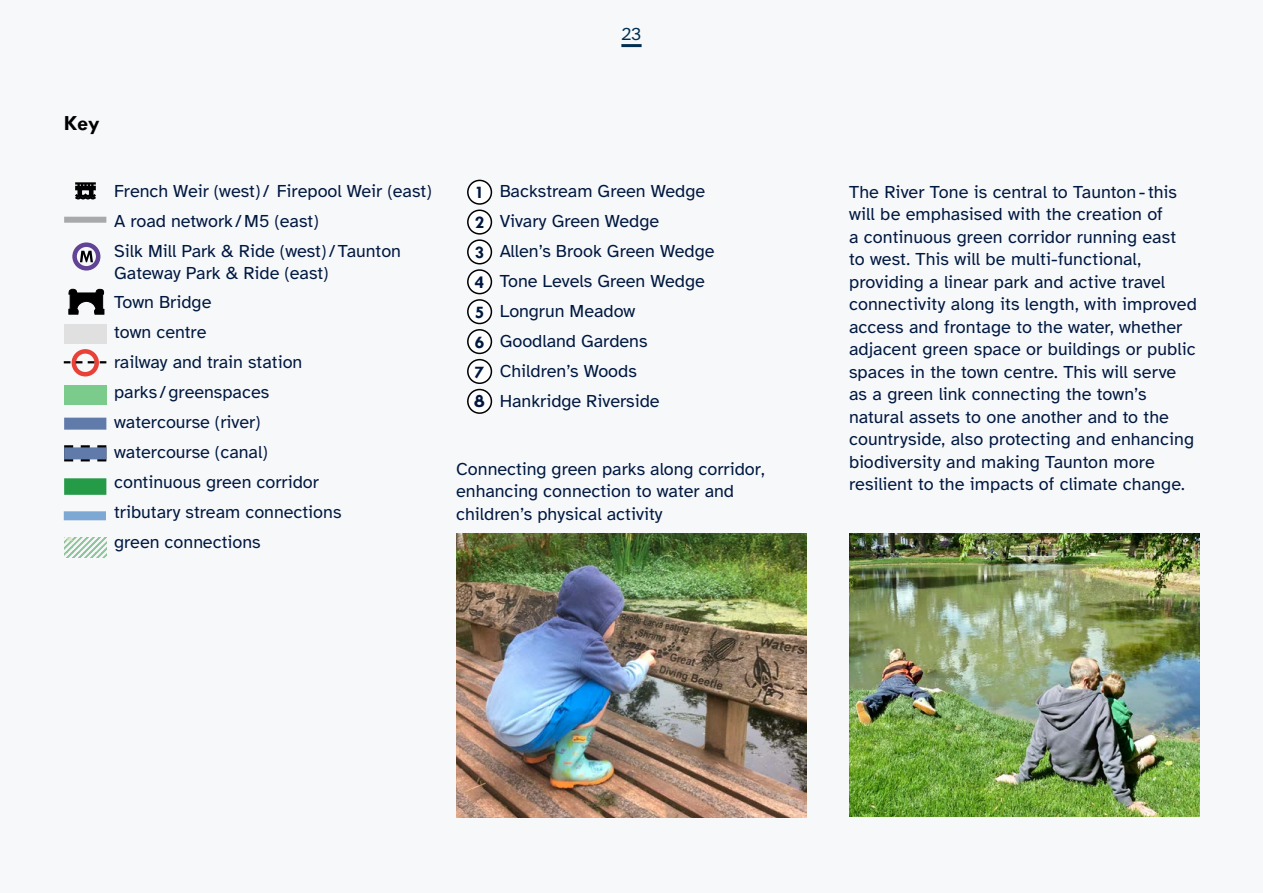
<style>
.page{position:relative;width:1263px;height:893px;background:#f7f8fa}
.page>*{position:absolute;margin:0;border:0;box-sizing:border-box;transform-origin:0 0}
.t1{font:700 21.75px "Tw Cen";color:#000}
.body__P{font:18px/30px "Atkinson Hyperlegible";color:#001840}
.t2{font:700 18px "Tw Cen";color:#001840}
.t3{font:18px "Atkinson Hyperlegible";color:#003154}
.t4{font:700 18px "Atkinson Hyperlegible";color:#001840}
</style>
<div class="page">
<hr style="left:621px;top:44px;width:21px;height:3px;background:#003154">
<svg style="left:64px;top:445px;width:42px;height:16px"></svg>
<div style="left:64px;top:418px;width:42px;height:12px;background:#607aa9"></div>
<div style="left:468px;top:180px;width:23px;height:24px;background:#fff;border-radius:50%"></div>
<div style="left:467px;top:180px;width:25px;height:25px;border:2px solid #000;border-radius:50%"></div>
<div style="left:468px;top:300px;width:23px;height:23px;background:#fff;border-radius:50%"></div>
<div style="left:467px;top:299px;width:25px;height:25px;border:2px solid #000;border-radius:50%"></div>
<div style="left:468px;top:360px;width:23px;height:23px;background:#fff;border-radius:50%"></div>
<div style="left:467px;top:359px;width:25px;height:25px;border:2px solid #000;border-radius:50%"></div>
<div style="left:468px;top:240px;width:23px;height:24px;background:#fff;border-radius:50%"></div>
<div style="left:467px;top:239px;width:25px;height:25px;border:2px solid #000;border-radius:50%"></div>
<div style="left:468px;top:210px;width:23px;height:24px;background:#fff;border-radius:50%"></div>
<div style="left:467px;top:210px;width:25px;height:25px;border:2px solid #000;border-radius:50%"></div>
<div style="left:468px;top:330px;width:23px;height:23px;background:#fff;border-radius:50%"></div>
<div style="left:467px;top:329px;width:25px;height:25px;border:2px solid #000;border-radius:50%"></div>
<div style="left:468px;top:390px;width:23px;height:23px;background:#fff;border-radius:50%"></div>
<div style="left:467px;top:389px;width:25px;height:25px;border:2px solid #000;border-radius:50%"></div>
<div style="left:468px;top:270px;width:23px;height:24px;background:#fff;border-radius:50%"></div>
<div style="left:467px;top:269px;width:25px;height:25px;border:2px solid #000;border-radius:50%"></div>
<div style="left:72px;top:349px;width:27px;height:27px;border:4px solid #e84238;border-radius:50%"></div>
<div style="left:64px;top:217px;width:42px;height:6px;background:#a8a9ab"></div>
<div style="left:64px;top:478px;width:42px;height:17px;background:#259a47"></div>
<div style="left:64px;top:324px;width:42px;height:20px;background:#e1e0e0"></div>
<div style="left:64px;top:386px;width:42px;height:19px;background:#7bcc8c"></div>
<div style="left:72px;top:242px;width:28px;height:29px;border:4px solid #614495;border-radius:50%"></div>
<svg style="left:75px;top:182px;width:21px;height:17px"></svg>
<div style="left:64px;top:511px;width:42px;height:9px;background:#7ea8d4"></div>
<svg style="left:68px;top:288px;width:37px;height:27px"></svg>
<svg style="left:64px;top:538px;width:42px;height:19px"></svg>
<div style="left:64px;top:447px;width:42px;height:12px;background:#607aa9"></div>
<svg style="left:64px;top:361px;width:42px;height:2px"></svg>
<svg style="left:80px;top:251px;width:13px;height:11px"></svg>
<img style="left:456px;top:534px;width:350px;height:283px">
<img style="left:849px;top:534px;width:350px;height:282px">
<p class="t3" style="left:621px;top:24px;width:22px">23</p>
<p class="t1" style="left:64px;top:110px;width:38px">Key</p>
<p class="body__P" style="left:114px;top:176px;width:319px">French Weir (west)/ Firepool Weir (east)<br>A road network /M5 (east)<br>Silk Mill Park &amp; Ride (west)/Taunton</p>
<p class="body__P" style="left:114px;top:258px;width:229px">Gateway Park &amp; Ride (east)<br>Town Bridge<br>town centre<br>railway and train station parks /greenspaces watercourse (river) watercourse (canal) continuous green corridor tributary stream connections green connections</p>
<p class="t2" style="left:475px;top:182px;width:11px">1</p>
<p class="t2" style="left:475px;top:212px;width:11px">2</p>
<p class="t2" style="left:475px;top:242px;width:11px">3</p>
<p class="t2" style="left:475px;top:272px;width:11px">4</p>
<p class="t2" style="left:475px;top:301px;width:11px">5</p>
<p class="t2" style="left:475px;top:331px;width:11px">6</p>
<p class="t2" style="left:475px;top:361px;width:11px">7</p>
<p class="t4" style="left:474px;top:391px;width:13px">8</p>
<p class="body__P" style="left:500px;top:176px;width:216px">Backstream Green Wedge<br>Vivary Green Wedge<br>Allen’s Brook Green Wedge<br>Tone Levels Green Wedge<br>Longrun Meadow<br>Goodland Gardens<br>Children’s Woods<br>Hankridge Riverside</p>
<p class="body__P" style="left:456px;top:458px;width:310px;line-height:22.5px">Connecting green parks along corridor, enhancing connection to water and children’s physical activity</p>
<p class="body__P" style="left:849px;top:181px;width:349px;line-height:22.5px">The River Tone is central to Taunton -this will be emphasised with the creation of<br>a continuous green corridor running east<br>to west. This will be multi-functional, providing a linear park and active travel connectivity along its length, with improved access and frontage to the water, whether adjacent green space or buildings or public spaces in the town centre. This will serve as a green link connecting the town’s natural assets to one another and to the countryside, also protecting and enhancing biodiversity and making Taunton more resilient to the impacts of climate change.</p>
</div>
